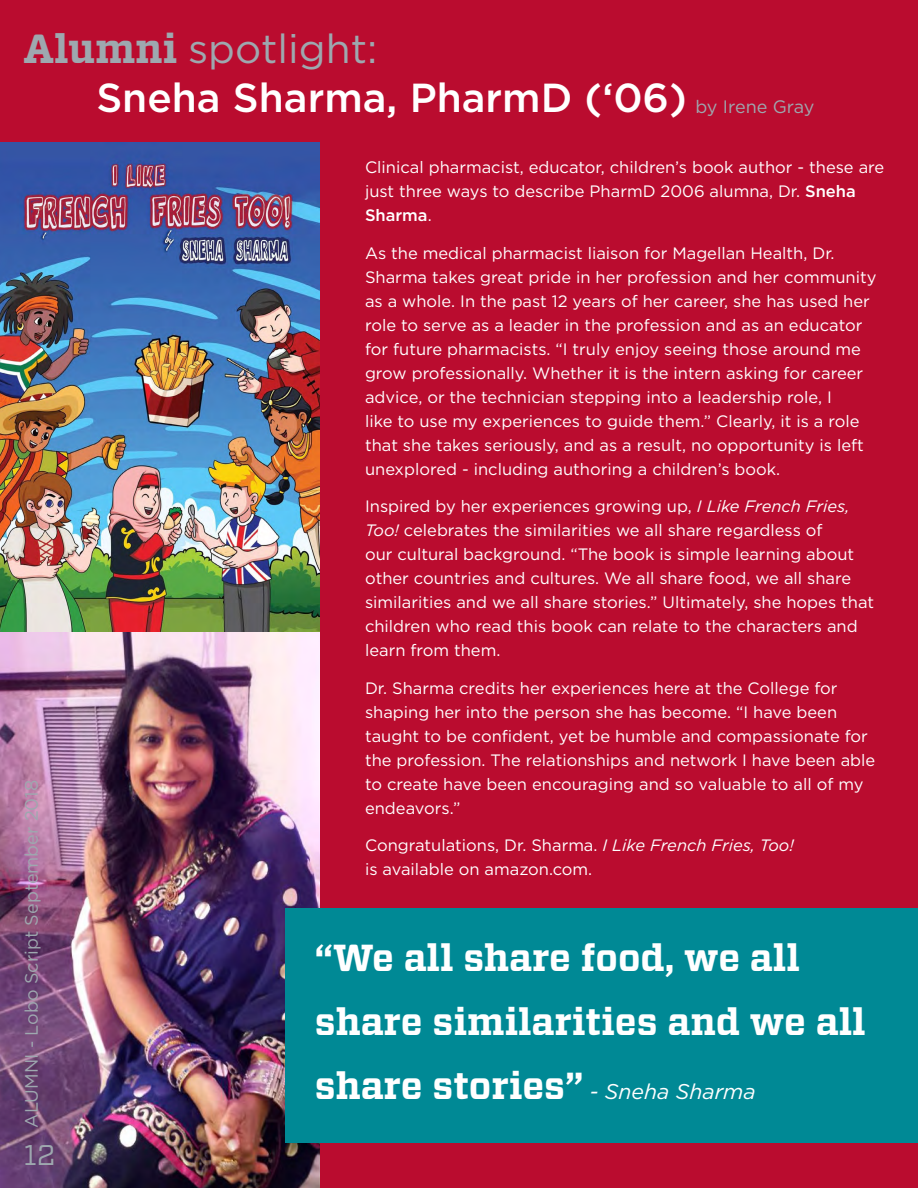
<style>
.page{position:relative;width:918px;height:1188px;background:#ba0c2f}
.page>*{position:absolute;margin:0;border:0;box-sizing:border-box;transform-origin:0 0}
.t1{font:500 40.5px/48.6px "Gotham";color:#fff}
.t2{font:700 37.65px/63.9px "Vitesse";color:#fff}
.t3{font:28.5px "Vitesse";color:#9ea8af}
.t4{font:18px "Gotham";color:#9ea8af}
.t5{font:16.5px/24px "Gotham";color:#fff}
.s1{font-family:"Vitesse";font-weight:700;color:#9ea8af}
.s2{font-weight:400;color:#9ea8af}
.s3{font-weight:500}
.s4{font-style:italic}
.s5{font-family:"Gotham";font-weight:400;font-style:italic;font-size:21.3px}
</style>
<div class="page">
<img style="left:0;top:631px;width:319px;height:557px">
<div style="left:285px;top:908px;width:632px;height:235px;background:#008995"></div>
<img style="left:0;top:143px;width:319px;height:488px">
<h1 class="t1" style="left:96px;top:24px;width:592px;text-indent:-73px"><span class="s1">Alumni</span> <span class="s2">spotlight:<br></span>Sneha Sharma, PharmD (‘06)</h1>
<p class="t4" style="left:695px;top:95px;width:121px">by Irene Gray</p>
<p class="t4" style="left:20px;top:1128px;width:349px;rotate:-90deg">ALUMNI - Lobo Script September 2018</p>
<h3 class="t3" style="left:23px;top:1136px;width:34px">12</h3>
<p class="t5" style="left:365px;top:155px;width:521px">Clinical pharmacist, educator, children’s book author - these are just three ways to describe PharmD 2006 alumna, Dr. <span class="s3">Sneha<br>Sharma</span>.</p>
<p class="t5" style="left:365px;top:240px;width:513px">As the medical pharmacist liaison for Magellan Health, Dr.<br>Sharma takes great pride in her profession and her community as a whole. In the past 12 years of her career, she has used her role to serve as a leader in the profession and as an educator for future pharmacists. “I truly enjoy seeing those around me grow professionally. Whether it is the intern asking for career advice, or the technician stepping into a leadership role, I<br>like to use my experiences to guide them.” Clearly, it is a role that she takes seriously, and as a result, no opportunity is left unexplored - including authoring a children’s book.</p>
<p class="t5" style="left:365px;top:494px;width:511px">Inspired by her experiences growing up, <span class="s4">I Like French Fries, Too!</span> celebrates the similarities we all share regardless of<br>our cultural background. “The book is simple learning about other countries and cultures. We all share food, we all share similarities and we all share stories.” Ultimately, she hopes that children who read this book can relate to the characters and learn from them.</p>
<p class="t5" style="left:365px;top:675px;width:512px">Dr. Sharma credits her experiences here at the College for shaping her into the person she has become. “I have been taught to be confident, yet be humble and compassionate for the profession. The relationships and network I have been able to create have been encouraging and so valuable to all of my endeavors.”</p>
<p class="t5" style="left:365px;top:833px;width:430px">Congratulations, Dr. Sharma. <span class="s4">I Like French Fries, Too! </span>is available on amazon.com.</p>
<h2 class="t2" style="left:315px;top:926px;width:552px">“We all share food, we all share similarities and we all share stories” <span class="s5">- Sneha Sharma</span></h2>
</div>
